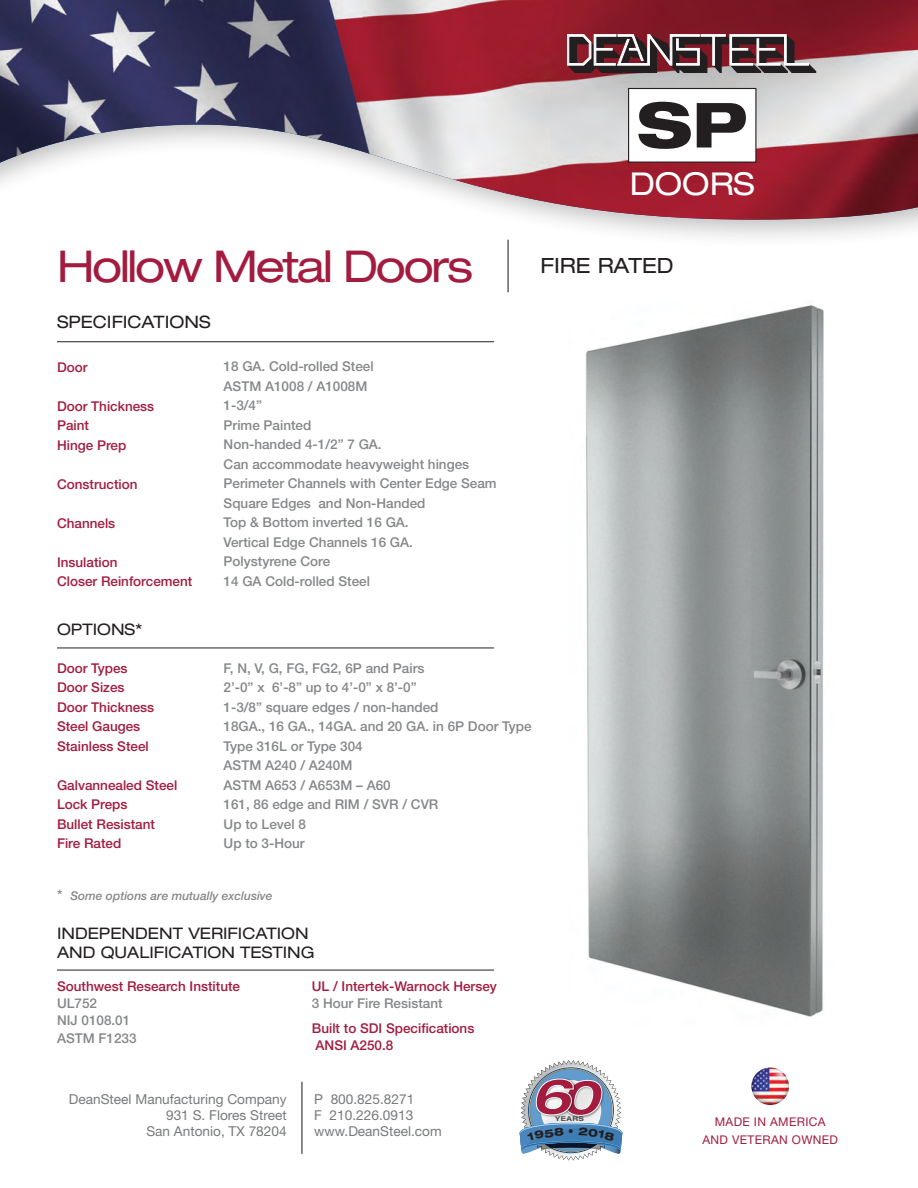
<style>
.page{position:relative;width:918px;height:1188px;background:#fff}
.page>*{position:absolute;margin:0;border:0;box-sizing:border-box;transform-origin:0 0}
.t1{font:800 expanded 62.25px "Helvetica Neue LT Std";color:#231f20}
.t2{font:expanded 43.95px "Helvetica Neue LT Std";letter-spacing:-.05em;color:#a31c40}
.t3{font:expanded 31.5px "Helvetica Neue LT Std";color:#fff}
.t4{font:expanded 21px "Helvetica Neue LT Std";color:#231f20}
.t5{font:expanded 17.1px "Helvetica Neue LT Std";color:#231f20}
.t6{font:expanded 15.9px/19px "Helvetica Neue LT Std";color:#231f20}
.t7{font:13.65px "Helvetica Neue LT Std";color:#77797b}
.t8{font:500 13.5px "Helvetica Neue LT Std";color:#858789}
.t9{font:500 13.5px/17.1px "Helvetica Neue LT Std";color:#a31c40}
.t10{font:italic 500 12px "Helvetica Neue LT Std";color:#858789}
.t11{font:12px "Helvetica Neue LT Std";letter-spacing:.03em;color:#a31c40}
.t12{font:800 expanded 10.95px "Helvetica Neue LT Std";color:#231f20}
.t13{font:700 expanded 6.6px "Helvetica Neue LT Std";letter-spacing:.07em;color:#4d4d4f}
.s1{font-style:normal;font-size:14.4px}
</style>
<div class="page">
<div style="left:0;top:0;width:918px;height:250px;background:#231f20;opacity:.3"></div>
<img style="left:0;top:0;width:918px;height:220px">
<div style="left:629px;top:89px;width:127px;height:73px;background:#fff"></div>
<div style="left:628px;top:88px;width:128px;height:75px;border:1px solid #231f20"></div>
<img style="left:585px;top:305px;width:239px;height:712px">
<img style="left:751px;top:1067px;width:38px;height:38px;border-radius:19px">
<hr style="left:301px;top:1082px;width:1px;height:72px;background:#231f20">
<svg style="left:567px;top:34px;width:249px;height:39px"></svg>
<hr style="left:57px;top:341px;width:437px;height:1px;background:#231f20">
<hr style="left:57px;top:647px;width:437px;height:1px;background:#231f20">
<hr style="left:508px;top:240px;width:1px;height:52px;background:#231f20">
<hr style="left:57px;top:970px;width:437px;height:1px;background:#231f20">
<svg style="left:520px;top:1060px;width:102px;height:101px"></svg>
<p class="t1" style="left:637px;top:85px;width:112px">SP</p>
<p class="t3" style="left:630px;top:165px;width:126px">DOORS</p>
<p class="t2" style="left:57px;top:239px;width:418px">Hollow Metal Doors</p>
<p class="t4" style="left:541px;top:253px;width:135px">FIRE RATED</p>
<p class="t5" style="left:57px;top:312px;width:155px">SPECIFICATIONS</p>
<p class="t9" style="left:57px;top:358px;width:32px">Door</p>
<p class="t9" style="left:57px;top:397px;width:99px">Door Thickness</p>
<p class="t9" style="left:57px;top:417px;width:34px">Paint</p>
<p class="t9" style="left:57px;top:436px;width:71px">Hinge Prep</p>
<p class="t9" style="left:57px;top:475px;width:82px">Construction</p>
<p class="t9" style="left:57px;top:514px;width:60px">Channels</p>
<p class="t9" style="left:57px;top:553px;width:62px">Insulation</p>
<p class="t9" style="left:57px;top:573px;width:137px">Closer Reinforcement</p>
<p class="t8" style="left:224px;top:359px;width:152px">18 GA. Cold-rolled Steel</p>
<p class="t8" style="left:224px;top:378px;width:145px">ASTM A1008 / A1008M</p>
<p class="t8" style="left:224px;top:398px;width:40px">1-3/4”</p>
<p class="t8" style="left:224px;top:417px;width:89px">Prime Painted</p>
<p class="t8" style="left:224px;top:437px;width:160px">Non-handed 4-1/2” 7 GA.</p>
<p class="t8" style="left:224px;top:456px;width:247px">Can accommodate heavyweight hinges</p>
<p class="t8" style="left:224px;top:476px;width:275px">Perimeter Channels with Center Edge Seam</p>
<p class="t8" style="left:224px;top:495px;width:203px">Square Edges and Non-Handed</p>
<p class="t8" style="left:224px;top:515px;width:187px">Top &amp; Bottom inverted 16 GA.</p>
<p class="t8" style="left:224px;top:534px;width:191px">Vertical Edge Channels 16 GA.</p>
<p class="t8" style="left:224px;top:554px;width:108px">Polystyrene Core</p>
<p class="t8" style="left:224px;top:573px;width:148px">14 GA Cold-rolled Steel</p>
<p class="t6" style="left:57px;top:619px;width:87px">OPTIONS*</p>
<p class="t8" style="left:224px;top:660px;width:202px">F, N, V, G, FG, FG2, 6P and Pairs</p>
<p class="t8" style="left:224px;top:679px;width:195px">2’-0” x 6’-8” up to 4’-0” x 8’-0”</p>
<p class="t8" style="left:224px;top:699px;width:216px">1-3/8” square edges / non-handed</p>
<p class="t8" style="left:224px;top:718px;width:309px">18GA., 16 GA., 14GA. and 20 GA. in 6P Door Type</p>
<p class="t8" style="left:224px;top:738px;width:141px">Type 316L or Type 304</p>
<p class="t8" style="left:224px;top:757px;width:130px">ASTM A240 / A240M</p>
<p class="t8" style="left:224px;top:777px;width:169px">ASTM A653 / A653M – A60</p>
<p class="t8" style="left:224px;top:796px;width:216px">161, 86 edge and RIM / SVR / CVR</p>
<p class="t8" style="left:224px;top:816px;width:84px">Up to Level 8</p>
<p class="t8" style="left:224px;top:835px;width:83px">Up to 3-Hour</p>
<p class="t10" style="left:57px;top:888px;width:217px"><span class="s1">*</span> Some options are mutually exclusive</p>
<p class="t9" style="left:57px;top:659px;width:72px">Door Types</p>
<p class="t9" style="left:57px;top:679px;width:69px">Door Sizes</p>
<p class="t9" style="left:57px;top:698px;width:99px">Door Thickness</p>
<p class="t9" style="left:57px;top:718px;width:85px">Steel Gauges</p>
<p class="t9" style="left:57px;top:737px;width:93px">Stainless Steel</p>
<p class="t9" style="left:57px;top:776px;width:122px">Galvannealed Steel</p>
<p class="t9" style="left:57px;top:796px;width:72px">Lock Preps</p>
<p class="t9" style="left:57px;top:815px;width:100px">Bullet Resistant</p>
<p class="t9" style="left:57px;top:835px;width:66px">Fire Rated</p>
<p class="t6" style="left:57px;top:923px;width:259px">INDEPENDENT VERIFICATION<br>AND QUALIFICATION TESTING</p>
<p class="t9" style="left:57px;top:978px;width:185px">Southwest Research Institute</p>
<p class="t8" style="left:57px;top:996px;width:42px">UL752</p>
<p class="t8" style="left:57px;top:1013px;width:75px">NIJ 0108.01</p>
<p class="t8" style="left:57px;top:1030px;width:81px">ASTM F1233</p>
<p class="t7" style="left:69px;top:1091px;width:219px">DeanSteel Manufacturing Company</p>
<p class="t7" style="left:166px;top:1107px;width:122px">931 S. Flores Street</p>
<p class="t7" style="left:146px;top:1123px;width:142px">San Antonio, TX 78204</p>
<p class="t9" style="left:312px;top:978px;width:187px">UL / Intertek-Warnock Hersey</p>
<p class="t8" style="left:312px;top:996px;width:132px">3 Hour Fire Resistant</p>
<p class="t9" style="left:312px;top:1020px;width:164px">Built to SDI Specifications<br>ANSI A250.8</p>
<p class="t7" style="left:314px;top:1091px;width:102px">P 800.825.8271</p>
<p class="t7" style="left:314px;top:1107px;width:101px">F 210.226.0913</p>
<p class="t7" style="left:314px;top:1123px;width:129px">www.DeanSteel.com</p>
<p class="t13" style="left:555px;top:1115px;width:30px">YEARS</p>
<p class="t12" style="left:568px;top:1125px;width:7px">•</p>
<p class="t11" style="left:715px;top:1115px;width:112px">MADE IN AMERICA</p>
<p class="t11" style="left:702px;top:1133px;width:137px">AND VETERAN OWNED</p>
</div>
